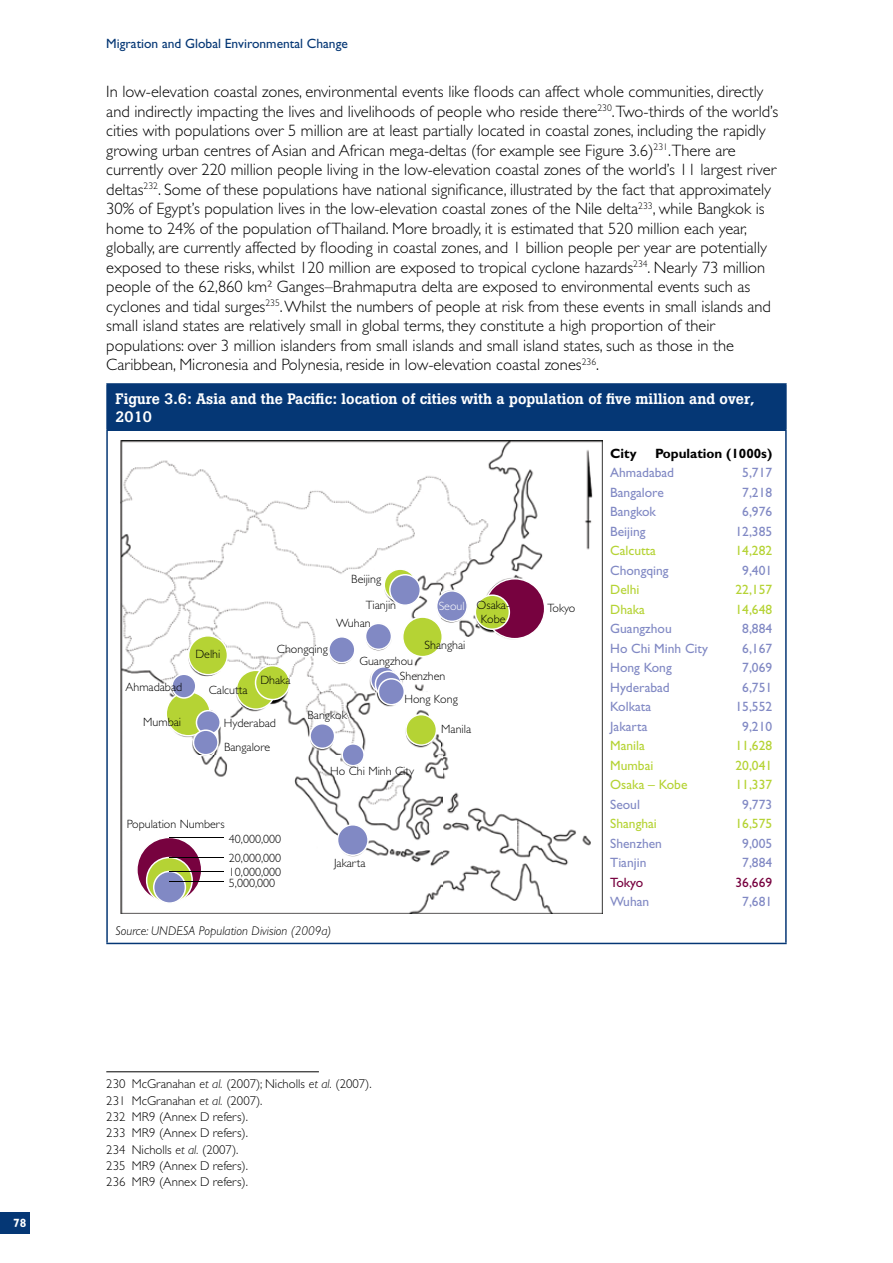
<style>
.page{position:relative;width:893px;height:1263px;background:#fff}
.page>*{position:absolute;margin:0;border:0;box-sizing:border-box;transform-origin:0 0}
.t1{font:300 16.5px/19.5px "Gill Sans";color:#000}
.t2{font:500 15px/18px "Boton";color:#fff}
.t3{font:13.5px "Gill Sans";color:#8189c4}
.t4{font:13.5px "Gill Sans";color:#b5d334}
.t5{font:13.5px "Gill Sans";color:#053775}
.t6{font:700 13.5px/19.5px "Gill Sans";color:#000}
.t7{font:13.5px "Gill Sans";color:#77023f}
.t8{font:300 12.75px/16.4px "Gill Sans";color:#000}
.t9{font:italic 300 12.75px "Gill Sans";color:#000}
.t10{font:300 12px/19.5px "Gill Sans";color:#000}
.t11{font:700 12px "Gill Sans";color:#fff}
.s1{font-weight:400;color:#8189c4}
.s2{color:#fff}
.s3{font-style:italic}
</style>
<div class="page">
<div style="left:0;top:1212px;width:30px;height:21px;background:#053775"></div>
<div style="left:107px;top:384px;width:679px;height:46px;background:#053775"></div>
<hr style="left:106px;top:431px;width:2px;height:512px;background:#053775">
<hr style="left:785px;top:431px;width:2px;height:512px;background:#053775">
<hr style="left:106px;top:943px;width:681px;height:1px;background:#053775">
<hr style="left:106px;top:383px;width:681px;height:2px;background:#053775">
<hr style="left:106px;top:385px;width:2px;height:44px;background:#053775">
<hr style="left:785px;top:385px;width:2px;height:44px;background:#053775">
<hr style="left:106px;top:429px;width:681px;height:2px;background:#053775">
<img style="left:120px;top:440px;width:483px;height:473px">
<svg style="left:136px;top:837px;width:66px;height:67px"></svg>
<svg style="left:337px;top:824px;width:32px;height:32px"></svg>
<svg style="left:405px;top:714px;width:32px;height:32px"></svg>
<svg style="left:236px;top:665px;width:54px;height:45px"></svg>
<svg style="left:475px;top:578px;width:70px;height:61px"></svg>
<svg style="left:341px;top:743px;width:24px;height:23px"></svg>
<svg style="left:309px;top:723px;width:26px;height:26px"></svg>
<svg style="left:328px;top:636px;width:28px;height:27px"></svg>
<svg style="left:365px;top:568px;width:103px;height:89px"></svg>
<svg style="left:370px;top:666px;width:35px;height:39px"></svg>
<svg style="left:165px;top:635px;width:63px;height:120px"></svg>
<hr style="left:169px;top:837px;width:55px;height:1px;background:#000">
<hr style="left:169px;top:857px;width:55px;height:1px;background:#000">
<hr style="left:169px;top:871px;width:55px;height:1px;background:#000">
<hr style="left:169px;top:881px;width:55px;height:1px;background:#000">
<hr style="left:106px;top:1071px;width:213px;height:1px;background:#000">
<p class="t11" style="left:13px;top:1216px;width:15px">78</p>
<p class="t5" style="left:106px;top:36px;width:243px">Migration and Global Environmental Change</p>
<p class="t1" style="left:106px;top:82px;width:674px">In low-elevation coastal zones, environmental events like floods can affect whole communities, directly and indirectly impacting the lives and livelihoods of people who reside there<sup>230</sup>.Two-thirds of the world’s cities with populations over 5 million are at least partially located in coastal zones, including the rapidly growing urban centres of Asian and African mega-deltas (for example see Figure 3.6)<sup>231</sup>.There are currently over 220 million people living in the low-elevation coastal zones of the world’s 11 largest river deltas<sup>232</sup>. Some of these populations have national significance, illustrated by the fact that approximately 30% of Egypt’s population lives in the low-elevation coastal zones of the Nile delta<sup>233</sup>, while Bangkok is home to 24% of the population of Thailand. More broadly, it is estimated that 520 million each year, globally, are currently affected by flooding in coastal zones, and 1 billion people per year are potentially exposed to these risks, whilst 120 million are exposed to tropical cyclone hazards<sup>234</sup>. Nearly 73 million people of the 62,860 km² Ganges–Brahmaputra delta are exposed to environmental events such as cyclones and tidal surges<sup>235</sup>. Whilst the numbers of people at risk from these events in small islands and small island states are relatively small in global terms, they constitute a high proportion of their populations: over 3 million islanders from small islands and small island states, such as those in the Caribbean, Micronesia and Polynesia, reside in low-elevation coastal zones<sup>236</sup>.</p>
<p class="t2" style="left:116px;top:390px;width:641px">Figure 3.6: Asia and the Pacific: location of cities with a population of five million and over,<br>2010</p>
<p class="t6" style="left:610px;top:444px;width:28px">City</p>
<p class="t6" style="left:610px;top:444px;width:163px;text-indent:45px">Population (1000s)<br><span class="s1">Ahmadabad</span></p>
<p class="t3" style="left:742px;top:465px;width:31px">5,717</p>
<p class="t10" style="left:125px;top:678px;width:58px">Ahmadabad</p>
<p class="t10" style="left:143px;top:712px;width:40px">Mumbai</p>
<p class="t10" style="left:195px;top:644px;width:27px">Delhi</p>
<p class="t10" style="left:209px;top:681px;width:40px">Calcutta</p>
<p class="t10" style="left:277px;top:639px;width:52px">Chongqing</p>
<p class="t10" style="left:260px;top:670px;width:32px">Dhaka</p>
<p class="t10" style="left:366px;top:566px;width:32px;line-height:26.2px;text-indent:-14px">Beijing<br>Tianjin</p>
<p class="t10" style="left:336px;top:613px;width:36px">Wuhan</p>
<p class="t10" style="left:481px;top:599px;width:31px;line-height:13.5px;text-indent:-42px"><span class="s2">Seoul</span> Osaka-<br>Kobe</p>
<p class="t10" style="left:547px;top:598px;width:30px">Tokyo</p>
<p class="t10" style="left:424px;top:635px;width:42px">Shanghai</p>
<p class="t10" style="left:400px;top:654px;width:47px;line-height:15px;text-indent:-40px">Guangzhou<br>Shenzhen</p>
<p class="t10" style="left:404px;top:690px;width:55px">Hong Kong</p>
<p class="t10" style="left:224px;top:714px;width:54px">Hyderabad</p>
<p class="t10" style="left:224px;top:737px;width:48px">Bangalore</p>
<p class="t10" style="left:308px;top:705px;width:41px">Bangkok</p>
<p class="t10" style="left:330px;top:761px;width:85px">Ho Chi Minh City</p>
<p class="t10" style="left:441px;top:720px;width:32px">Manila</p>
<p class="t10" style="left:127px;top:814px;width:99px">Population Numbers</p>
<p class="t10" style="left:229px;top:829px;width:54px">40,000,000<br>20,000,000</p>
<p class="t10" style="left:229px;top:866px;width:54px;line-height:11.2px">10,000,000<br>5,000,000</p>
<p class="t10" style="left:334px;top:853px;width:33px">Jakarta</p>
<p class="t9" style="left:116px;top:923px;width:217px">Source: UNDESA Population Division (2009a)</p>
<p class="t3" style="left:610px;top:485px;width:55px">Bangalore</p>
<p class="t3" style="left:742px;top:485px;width:31px">7,218</p>
<p class="t3" style="left:610px;top:504px;width:47px">Bangkok</p>
<p class="t3" style="left:742px;top:504px;width:31px">6,976</p>
<p class="t3" style="left:610px;top:524px;width:37px">Beijing</p>
<p class="t3" style="left:735px;top:524px;width:38px">12,385</p>
<p class="t4" style="left:610px;top:543px;width:47px">Calcutta</p>
<p class="t4" style="left:735px;top:543px;width:38px">14,282</p>
<p class="t3" style="left:610px;top:563px;width:60px">Chongqing</p>
<p class="t3" style="left:742px;top:563px;width:31px">9,401</p>
<p class="t4" style="left:610px;top:582px;width:31px">Delhi</p>
<p class="t4" style="left:735px;top:582px;width:38px">22,157</p>
<p class="t4" style="left:610px;top:602px;width:36px">Dhaka</p>
<p class="t4" style="left:735px;top:602px;width:38px">14,648</p>
<p class="t3" style="left:610px;top:621px;width:63px">Guangzhou</p>
<p class="t3" style="left:742px;top:621px;width:31px">8,884</p>
<p class="t3" style="left:610px;top:641px;width:99px">Ho Chi Minh City</p>
<p class="t3" style="left:742px;top:641px;width:31px">6,167</p>
<p class="t3" style="left:610px;top:660px;width:63px">Hong Kong</p>
<p class="t3" style="left:742px;top:660px;width:31px">7,069</p>
<p class="t3" style="left:610px;top:680px;width:61px">Hyderabad</p>
<p class="t3" style="left:742px;top:680px;width:31px">6,751</p>
<p class="t3" style="left:610px;top:699px;width:42px">Kolkata</p>
<p class="t3" style="left:735px;top:699px;width:38px">15,552</p>
<p class="t3" style="left:610px;top:719px;width:39px">Jakarta</p>
<p class="t3" style="left:742px;top:719px;width:31px">9,210</p>
<p class="t4" style="left:610px;top:738px;width:36px">Manila</p>
<p class="t4" style="left:735px;top:738px;width:38px">11,628</p>
<p class="t4" style="left:610px;top:758px;width:45px">Mumbai</p>
<p class="t4" style="left:735px;top:758px;width:38px">20,041</p>
<p class="t4" style="left:610px;top:777px;width:79px">Osaka – Kobe</p>
<p class="t4" style="left:735px;top:777px;width:38px">11,337</p>
<p class="t3" style="left:610px;top:797px;width:31px">Seoul</p>
<p class="t3" style="left:742px;top:797px;width:31px">9,773</p>
<p class="t4" style="left:610px;top:816px;width:48px">Shanghai</p>
<p class="t4" style="left:735px;top:816px;width:38px">16,575</p>
<p class="t3" style="left:610px;top:835px;width:53px">Shenzhen</p>
<p class="t3" style="left:742px;top:835px;width:31px">9,005</p>
<p class="t3" style="left:610px;top:855px;width:38px">Tianjin</p>
<p class="t3" style="left:742px;top:855px;width:31px">7,884</p>
<p class="t7" style="left:610px;top:874px;width:35px">Tokyo</p>
<p class="t7" style="left:735px;top:874px;width:38px">36,669</p>
<p class="t3" style="left:610px;top:894px;width:41px">Wuhan</p>
<p class="t3" style="left:742px;top:894px;width:31px">7,681</p>
<h3 class="t8" style="left:106px;top:1076px;width:267px">230 McGranahan <span class="s3">et al.</span> (2007); Nicholls <span class="s3">et al.</span> (2007).<br>231 McGranahan <span class="s3">et al.</span> (2007).<br>232 MR9 (Annex D refers).<br>233 MR9 (Annex D refers).<br>234 Nicholls <span class="s3">et al.</span> (2007).<br>235 MR9 (Annex D refers).<br>236 MR9 (Annex D refers).</h3>
</div>
